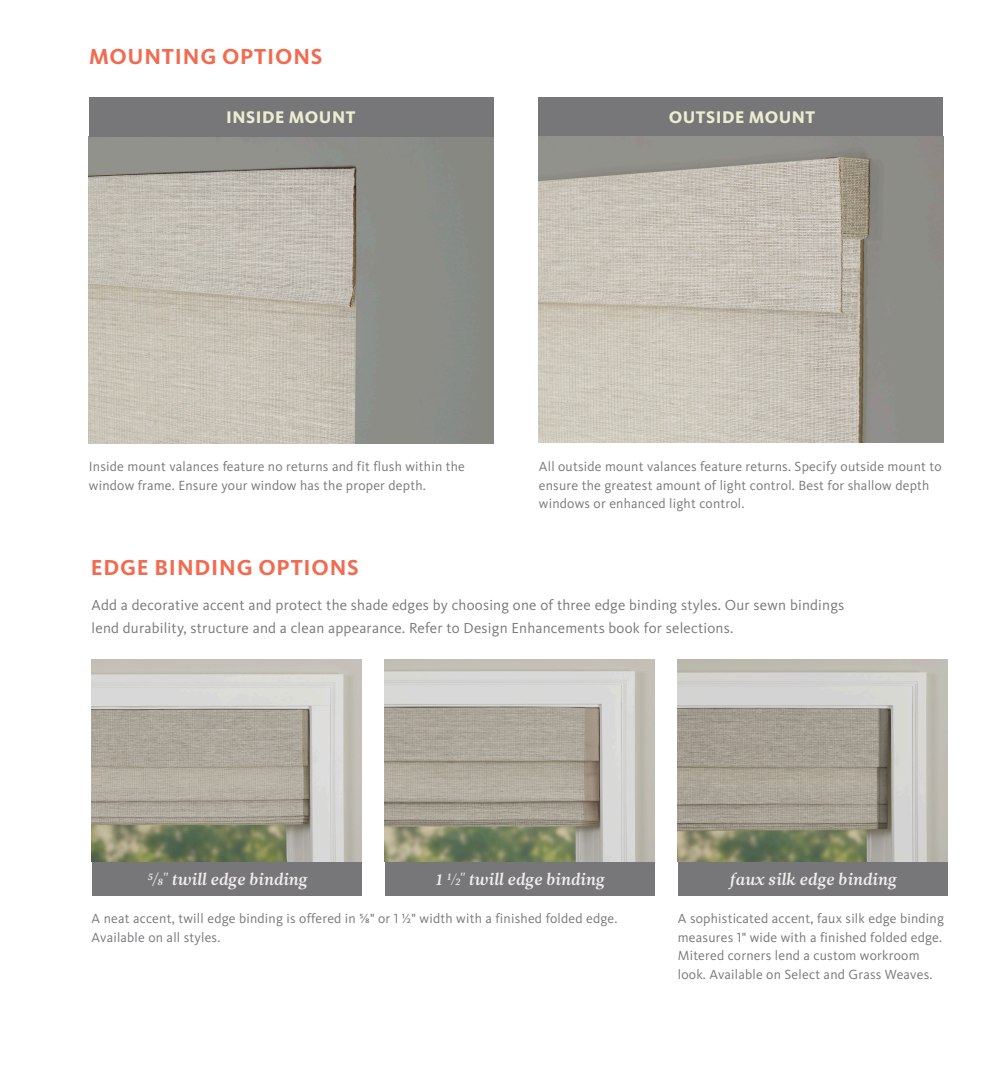
<style>
.page{position:relative;width:990px;height:1080px;background:#fff}
.page>*{position:absolute;margin:0;border:0;box-sizing:border-box;transform-origin:0 0}
.Body_A-Head{font:700 22.5px "Kievit OT";letter-spacing:.035em;color:#f26b50}
.TECH_PANEL{font:800 17.5px "Kievit OT";letter-spacing:.03em;color:#ececd0}
.t1{font:16.25px "Leitura News Italic 3";color:#f3eeec}
.Tech_Text_12{font:15px/22.5px "Kievit OT";letter-spacing:.015em;color:#77777a}
.TECH_TEXT{font:13.75px/18.8px "Kievit OT";letter-spacing:.015em;color:#77777a}
</style>
<div class="page">
<img style="left:89px;top:137px;width:405px;height:306px">
<div style="left:89px;top:97px;width:405px;height:40px;background:#77777a"></div>
<div style="left:538px;top:97px;width:405px;height:40px;background:#77777a"></div>
<img style="left:92px;top:660px;width:270px;height:202px">
<div style="left:92px;top:862px;width:270px;height:34px;background:#77777a"></div>
<img style="left:385px;top:660px;width:270px;height:202px">
<div style="left:385px;top:862px;width:270px;height:34px;background:#77777a"></div>
<img style="left:678px;top:660px;width:270px;height:202px">
<div style="left:678px;top:862px;width:270px;height:34px;background:#77777a"></div>
<img style="left:538px;top:137px;width:405px;height:306px">
<p class="Body_A-Head" style="left:89px;top:43px;width:235px">MOUNTING OPTIONS</p>
<p class="TECH_PANEL" style="left:226px;top:107px;width:131px">INSIDE MOUNT</p>
<p class="TECH_PANEL" style="left:669px;top:107px;width:148px">OUTSIDE MOUNT</p>
<p class="TECH_TEXT" style="left:89px;top:457px;width:378px">Inside mount valances feature no returns and fit flush within the window frame. Ensure your window has the proper depth.</p>
<p class="TECH_TEXT" style="left:539px;top:457px;width:404px">All outside mount valances feature returns. Specify outside mount to ensure the greatest amount of light control. Best for shallow depth windows or enhanced light control.</p>
<p class="Body_A-Head" style="left:91px;top:554px;width:270px">EDGE BINDING OPTIONS</p>
<p class="Tech_Text_12" style="left:92px;top:594px;width:754px">Add a decorative accent and protect the shade edges by choosing one of three edge binding styles. Our sewn bindings lend durability, structure and a clean appearance. Refer to Design Enhancements book for selections.</p>
<p class="t1" style="left:146px;top:870px;width:162px">5⁄8" twill edge binding</p>
<p class="t1" style="left:435px;top:870px;width:170px">1 1/2" twill edge binding</p>
<p class="TECH_TEXT" style="left:92px;top:909px;width:527px">A neat accent, twill edge binding is offered in ⁵⁄8" or 1 ½" width with a finished folded edge.<br>Available on all styles.</p>
<p class="t1" style="left:730px;top:870px;width:168px">faux silk edge binding</p>
<p class="TECH_TEXT" style="left:678px;top:909px;width:268px">A sophisticated accent, faux silk edge binding measures 1" wide with a finished folded edge.<br>Mitered corners lend a custom workroom look. Available on Select and Grass Weaves.</p>
</div>
